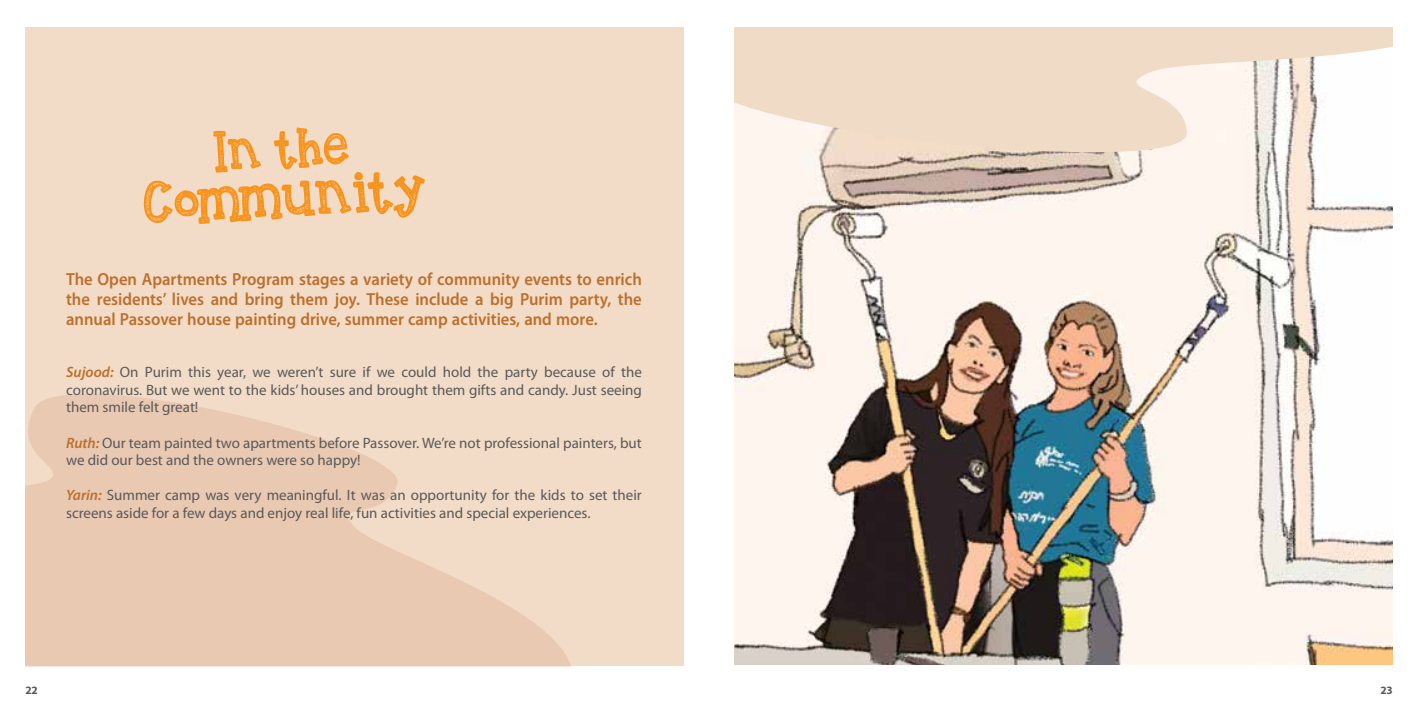
<style>
.page{position:relative;width:1418px;height:709px;background:#fff}
.page>*{position:absolute;margin:0;border:0;box-sizing:border-box;transform-origin:0 0}
.t1{font:52.5px "KBREINDEERGAMES";color:#f7941e}
.t2{font:47.88px "KBREINDEERGAMES";color:#f7941e}
.t3{font:600 17.5px/20px "Myriad Pro";color:#bd6f2c;text-align:justify;scale:.95 1}
.t4{font:15px/17.5px "Myriad Pro";color:#58595b}
.t5{font:700 11.25px "Myriad Pro";color:#58595b}
.s1{font-weight:600;font-style:italic;color:#bd6f2c}
</style>
<div class="page">
<img style="left:734px;top:180px;width:658px;height:484px">
<svg style="left:734px;top:27px;width:658px;height:153px;background:#efdfd0"></svg>
<div style="left:25px;top:27px;width:659px;height:639px;background:#f2dcc7"></div>
<svg style="left:25px;top:394px;width:546px;height:272px;fill:#e9c9b2"></svg>
<h2 class="t2" style="left:212px;top:130px;width:136px;rotate:-3deg">In the</h2>
<h1 class="t1" style="left:141px;top:180px;width:285px;rotate:-3deg">Community</h1>
<p class="t3" style="left:66px;top:268px;width:607px">The Open Apartments Program stages a variety of community events to enrich the residents’ lives and bring them joy. These include a big Purim party, the annual Passover house painting drive, summer camp activities, and more.</p>
<p class="t4" style="left:66px;top:363px;width:577px;text-align:justify"><span class="s1">Sujood:</span> On Purim this year, we weren’t sure if we could hold the party because of the coronavirus. But we went to the kids’ houses and brought them gifts and candy. Just seeing them smile felt great!</p>
<p class="t4" style="left:66px;top:433px;width:577px"><span class="s1">Ruth:</span> Our team painted two apartments before Passover. We’re not professional painters, but we did our best and the owners were so happy!</p>
<p class="t4" style="left:66px;top:486px;width:577px"><span class="s1">Yarin:</span> Summer camp was very meaningful. It was an opportunity for the kids to set their screens aside for a few days and enjoy real life, fun activities and special experiences.</p>
<p class="t5" style="left:25px;top:683px;width:14px">22</p>
<p class="t5" style="left:1380px;top:683px;width:14px">23</p>
</div>
